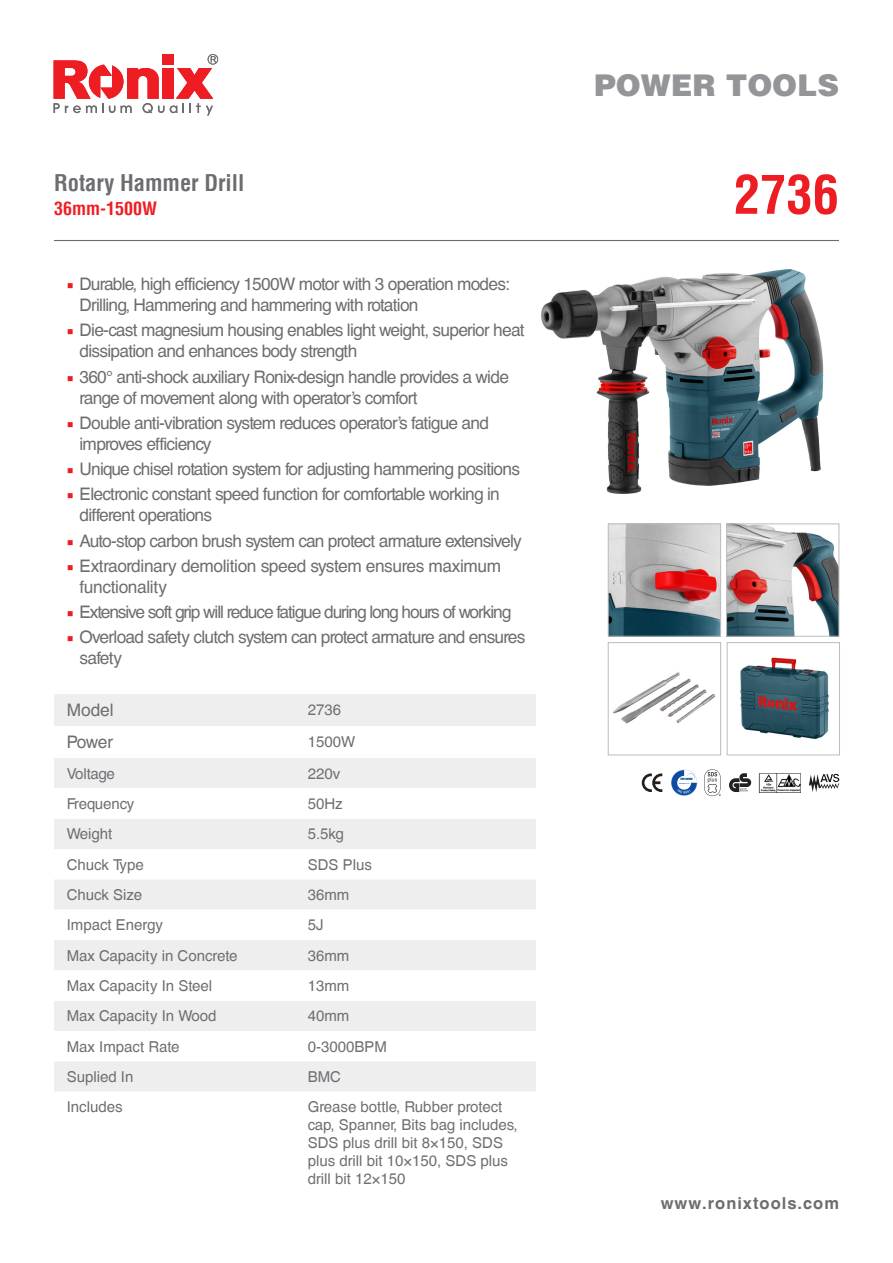
<style>
.page{position:relative;width:893px;height:1263px;background:#fff}
.page>*{position:absolute;margin:0;border:0;box-sizing:border-box;transform-origin:0 0}
.t1{font:700 condensed 52.5px "Helvetica LT";color:#ee1d23}
.t2{font:900 30px "Helvetica LT";color:#939598}
.t3{font:700 condensed 22.5px "Helvetica LT";color:#6c6d70}
.t4{font:700 condensed 18px "Helvetica LT";color:#ee1d23}
.t5{font:17.25px/21px "Helvetica CE";letter-spacing:-.04em;color:#6c6d70}
.t6{font:17.25px/21px "Helvetica CE";letter-spacing:-.02em;color:#6c6d70}
.t7{font:17.25px "Helvetica CE";letter-spacing:-.06em;color:#6c6d70}
.t8{font:700 16.5px "Helvetica CE";letter-spacing:.06em;color:#6c6d70}
.t9{font:15px/18px "Helvetica CE";color:#6d6f72}
.t10{font:15px "Helvetica CE";letter-spacing:-.025em;color:#6d6f72}
.s1{font-family:"Minion Pro";color:#ee1d23}
</style>
<div class="page">
<svg style="left:170px;top:54px;width:48px;height:61px"></svg>
<div style="left:162px;top:68px;width:11px;height:31px;background:#ee1d23"></div>
<svg style="left:54px;top:60px;width:110px;height:53px"></svg>
<div style="left:162px;top:54px;width:11px;height:11px;background:#ee1d23"></div>
<div style="left:54px;top:694px;width:482px;height:32px;background:#eeeeef"></div>
<svg style="left:54px;top:758px;width:482px;height:333px;fill:#eeeeef"></svg>
<hr style="left:54px;top:240px;width:785px;height:1px;background:#6c6d70">
<img style="left:541px;top:269px;width:283px;height:225px">
<img style="left:728px;top:525px;width:109px;height:110px">
<div style="left:726px;top:523px;width:113px;height:114px;border:1px solid #bcbdc0"></div>
<img style="left:610px;top:525px;width:109px;height:110px">
<div style="left:608px;top:523px;width:113px;height:114px;border:1px solid #bcbdc0"></div>
<img style="left:740px;top:657px;width:89px;height:82px">
<div style="left:727px;top:642px;width:113px;height:113px;border:1px solid #bcbdc0"></div>
<img style="left:612px;top:672px;width:103px;height:52px">
<div style="left:608px;top:642px;width:113px;height:113px;border:1px solid #bcbdc0"></div>
<svg style="left:671px;top:770px;width:26px;height:26px"></svg>
<svg style="left:642px;top:773px;width:20px;height:19px"></svg>
<svg style="left:729px;top:773px;width:22px;height:19px"></svg>
<img style="left:759px;top:773px;width:42px;height:19px">
<img style="left:809px;top:773px;width:31px;height:19px">
<svg style="left:704px;top:769px;width:17px;height:27px"></svg>
<p class="t3" style="left:54px;top:169px;width:192px">Rotary Hammer Drill</p>
<p class="t4" style="left:54px;top:197px;width:104px">36mm-1500W</p>
<p class="t5" style="left:80px;top:274px;width:432px;text-indent:-13px"><span class="s1">■</span> Durable, high efficiency 1500W motor with 3 operation modes:<br>Drilling, Hammering and hammering with rotation</p>
<p class="t5" style="left:80px;top:320px;width:447px;text-indent:-13px"><span class="s1">■</span> Die-cast magnesium housing enables light weight, superior heat dissipation and enhances body strength</p>
<p class="t5" style="left:80px;top:366px;width:431px;text-indent:-13px"><span class="s1">■</span> 360° anti-shock auxiliary Ronix-design handle provides a wide range of movement along with operator’s comfort</p>
<p class="t5" style="left:80px;top:412px;width:411px;text-indent:-13px"><span class="s1">■</span> Double anti-vibration system reduces operator’s fatigue and improves efficiency</p>
<p class="t5" style="left:67px;top:459px;width:455px"><span class="s1">■</span> Unique chisel rotation system for adjusting hammering positions</p>
<p class="t5" style="left:80px;top:484px;width:422px;text-indent:-13px"><span class="s1">■</span> Electronic constant speed function for comfortable working in different operations</p>
<p class="t5" style="left:67px;top:530px;width:456px"><span class="s1">■</span> Auto-stop carbon brush system can protect armature extensively</p>
<p class="t6" style="left:80px;top:555px;width:423px;text-indent:-13px"><span class="s1">■</span> Extraordinary demolition speed system ensures maximum functionality</p>
<p class="t7" style="left:67px;top:602px;width:446px"><span class="s1">■</span> Extensive soft grip will reduce fatigue during long hours of working</p>
<p class="t5" style="left:80px;top:627px;width:447px;text-indent:-13px"><span class="s1">■</span> Overload safety clutch system can protect armature and ensures safety</p>
<p class="t5" style="left:67px;top:700px;width:48px">Model</p>
<p class="t9" style="left:308px;top:700px;width:35px">2736</p>
<p class="t5" style="left:67px;top:732px;width:48px">Power</p>
<p class="t9" style="left:308px;top:732px;width:49px">1500W</p>
<p class="t10" style="left:67px;top:764px;width:49px">Voltage</p>
<p class="t9" style="left:308px;top:764px;width:34px">220v</p>
<p class="t9" style="left:67px;top:795px;width:69px">Frequency</p>
<p class="t9" style="left:308px;top:795px;width:37px">50Hz</p>
<p class="t9" style="left:67px;top:825px;width:47px">Weight</p>
<p class="t9" style="left:308px;top:825px;width:37px">5.5kg</p>
<p class="t9" style="left:67px;top:855px;width:78px">Chuck Type</p>
<p class="t9" style="left:308px;top:855px;width:66px">SDS Plus</p>
<p class="t9" style="left:67px;top:886px;width:77px">Chuck Size</p>
<p class="t9" style="left:308px;top:886px;width:43px">36mm</p>
<p class="t9" style="left:67px;top:916px;width:98px">Impact Energy</p>
<p class="t9" style="left:308px;top:916px;width:17px">5J</p>
<p class="t9" style="left:67px;top:946px;width:172px">Max Capacity in Concrete</p>
<p class="t9" style="left:308px;top:946px;width:43px">36mm</p>
<p class="t9" style="left:67px;top:977px;width:147px">Max Capacity In Steel</p>
<p class="t9" style="left:308px;top:977px;width:43px">13mm</p>
<p class="t9" style="left:67px;top:1007px;width:151px">Max Capacity In Wood</p>
<p class="t9" style="left:308px;top:1007px;width:43px">40mm</p>
<p class="t9" style="left:67px;top:1037px;width:114px">Max Impact Rate</p>
<p class="t9" style="left:308px;top:1037px;width:81px">0-3000BPM</p>
<p class="t9" style="left:67px;top:1068px;width:68px">Suplied In</p>
<p class="t9" style="left:308px;top:1068px;width:35px">BMC</p>
<p class="t9" style="left:67px;top:1098px;width:57px">Includes</p>
<p class="t9" style="left:308px;top:1098px;width:211px">Grease bottle, Rubber protect cap, Spanner, Bits bag includes,<br>SDS plus drill bit 8×150, SDS plus drill bit 10×150, SDS plus drill bit 12×150</p>
<h2 class="t2" style="left:594px;top:65px;width:246px">POWER TOOLS</h2>
<p class="t1" style="left:734px;top:162px;width:107px">2736</p>
<p class="t8" style="left:661px;top:1193px;width:180px">www.ronixtools.com</p>
</div>
